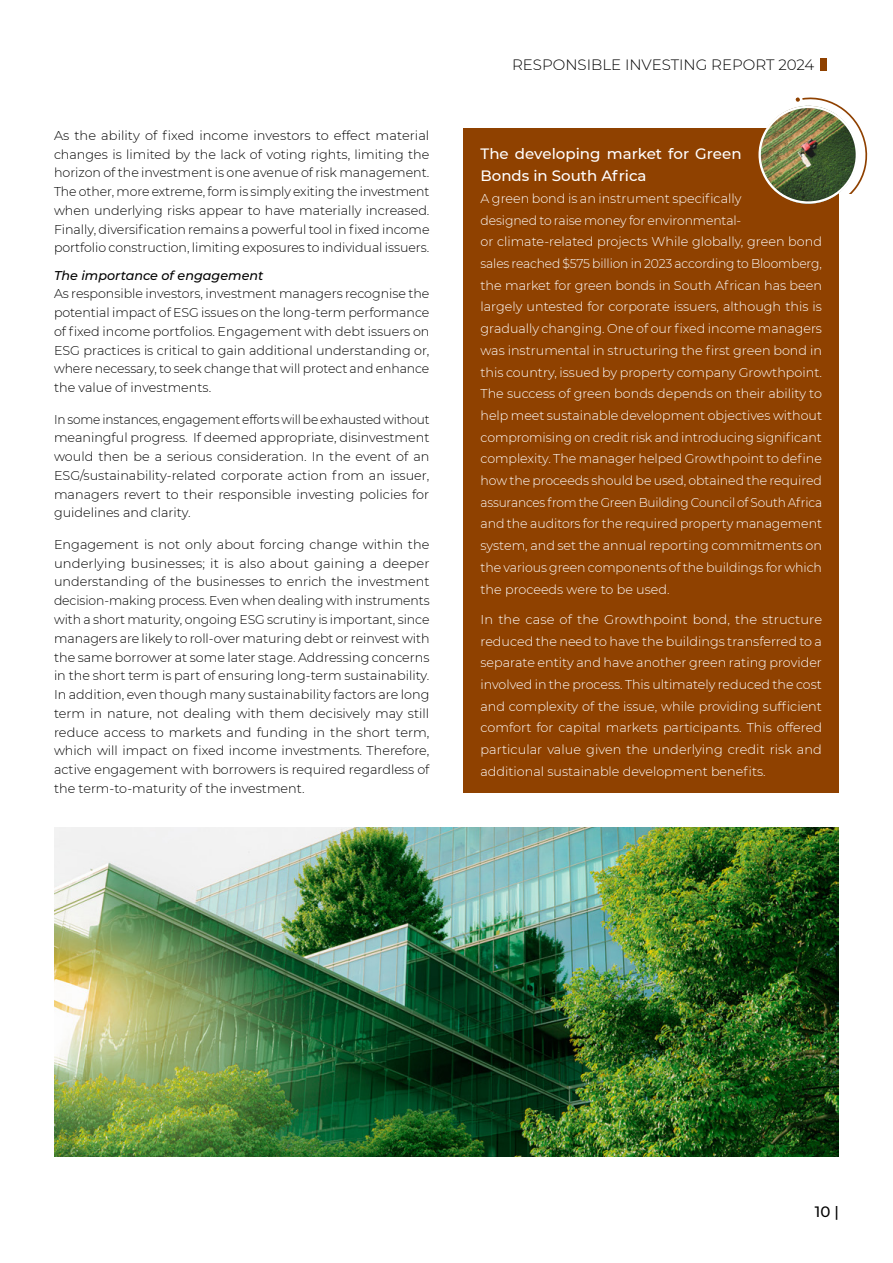
<style>
.page{position:relative;width:893px;height:1263px;background:#fff}
.page>*{position:absolute;margin:0;border:0;box-sizing:border-box;transform-origin:0 0}
.t1{font:500 15px/21.8px "Montserrat";color:#fff}
.t2{font:300 15px "Montserrat";color:#000}
.t3{font:500 15px "Montserrat";color:#000}
.t4{font:300 12.75px/18.8px "Montserrat";color:#000;text-align:justify}
.t5{font:300 12.75px/21.8px "Montserrat";color:#fff}
.t6{font:300 12.75px/18.8px "Montserrat";color:#000;text-align:justify;scale:.95 1}
.t7{font:italic 500 12.75px "Montserrat";color:#000}
</style>
<div class="page">
<div style="left:820px;top:58px;width:6px;height:12px;background:#8f4100"></div>
<img style="left:54px;top:827px;width:785px;height:330px">
<div style="left:463px;top:128px;width:376px;height:665px;background:#8f4100"></div>
<img style="left:758px;top:97px;width:109px;height:107px">
<p class="t4" style="left:54px;top:126px;width:377px">As the ability of fixed income investors to effect material changes is limited by the lack of voting rights, limiting the horizon of the investment is one avenue of risk management.<br>The other, more extreme, form is simply exiting the investment when underlying risks appear to have materially increased.<br>Finally, diversification remains a powerful tool in fixed income portfolio construction, limiting exposures to individual issuers.</p>
<p class="t7" style="left:54px;top:266px;width:211px">The importance of engagement</p>
<p class="t4" style="left:54px;top:284px;width:377px">As responsible investors, investment managers recognise the potential impact of ESG issues on the long-term performance of fixed income portfolios. Engagement with debt issuers on ESG practices is critical to gain additional understanding or, where necessary, to seek change that will protect and enhance the value of investments.</p>
<p class="t6" style="left:54px;top:409px;width:397px">In some instances, engagement efforts will be exhausted without meaningful progress. If deemed appropriate, disinvestment would then be a serious consideration. In the event of an ESG/sustainability-related corporate action from an issuer, managers revert to their responsible investing policies for guidelines and clarity.</p>
<p class="t4" style="left:54px;top:535px;width:377px">Engagement is not only about forcing change within the underlying businesses; it is also about gaining a deeper understanding of the businesses to enrich the investment decision-making process. Even when dealing with instruments with a short maturity, ongoing ESG scrutiny is important, since managers are likely to roll-over maturing debt or reinvest with the same borrower at some later stage. Addressing concerns in the short term is part of ensuring long-term sustainability.<br>In addition, even though many sustainability factors are long term in nature, not dealing with them decisively may still reduce access to markets and funding in the short term, which will impact on fixed income investments. Therefore, active engagement with borrowers is required regardless of the term-to-maturity of the investment.</p>
<p class="t2" style="left:512px;top:55px;width:304px">RESPONSIBLE INVESTING REPORT 2024</p>
<p class="t1" style="left:480px;top:143px;width:263px">The developing market for Green<br>Bonds in South Africa</p>
<p class="t5" style="left:480px;top:187px;width:343px">A green bond is an instrument specifically<br>designed to raise money for environmental-<br>or climate-related projects While globally, green bond sales reached $575 billion in 2023 according to Bloomberg, the market for green bonds in South African has been largely untested for corporate issuers, although this is gradually changing. One of our fixed income managers was instrumental in structuring the first green bond in this country, issued by property company Growthpoint.<br>The success of green bonds depends on their ability to help meet sustainable development objectives without compromising on credit risk and introducing significant complexity. The manager helped Growthpoint to define how the proceeds should be used, obtained the required assurances from the Green Building Council of South Africa and the auditors for the required property management system, and set the annual reporting commitments on the various green components of the buildings for which the proceeds were to be used.</p>
<p class="t5" style="left:480px;top:608px;width:343px;text-align:justify">In the case of the Growthpoint bond, the structure reduced the need to have the buildings transferred to a separate entity and have another green rating provider involved in the process. This ultimately reduced the cost and complexity of the issue, while providing sufficient comfort for capital markets participants. This offered particular value given the underlying credit risk and additional sustainable development benefits.</p>
<p class="t3" style="left:815px;top:1201px;width:26px">10 |</p>
</div>
